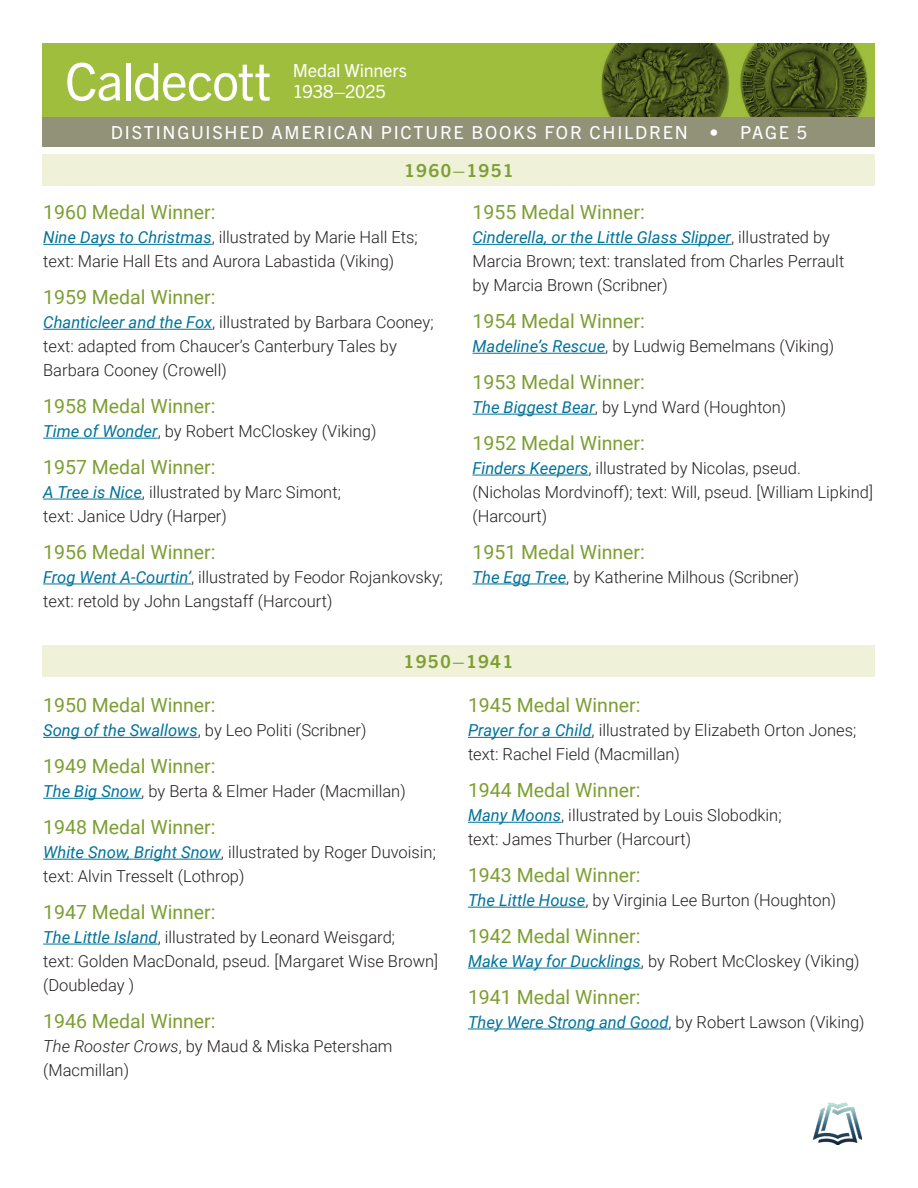
<style>
.page{position:relative;width:918px;height:1188px;background:#fff}
.page>*{position:absolute;margin:0;border:0;box-sizing:border-box;transform-origin:0 0}
.t1{font:51.9px "Trade Gothic Next LT Pro";letter-spacing:-.025em;color:#fff}
.listing{font:19.5px "Roboto";color:#7d9e32}
.t2{font:18.15px/21.8px "Trade Gothic Next LT Pro";letter-spacing:-.015em;color:#fff}
.FV-Header_3{font:18px "Trade Gothic Next LT Pro";letter-spacing:.1em;color:#fff}
.FV-Header_3-2{font:700 18px "Trade Gothic Next LT Pro";letter-spacing:.1em;color:#7d9e32}
.FV-Body{font:300 16.5px/24px "Roboto";color:#231f20}
.s1{font-weight:400;font-style:italic;color:#007399}
.s2{font-style:italic}
</style>
<div class="page">
<div style="left:43px;top:154px;width:832px;height:31px;background:#eff1d8"></div>
<div style="left:43px;top:43px;width:832px;height:74px;background:#9fbe3d"></div>
<img style="left:602px;top:43px;width:265px;height:74px">
<div style="left:43px;top:117px;width:832px;height:30px;background:#919278"></div>
<hr style="left:43px;top:244px;width:169px;height:1px;background:#007399">
<hr style="left:43px;top:329px;width:169px;height:1px;background:#007399">
<hr style="left:43px;top:438px;width:115px;height:1px;background:#007399">
<hr style="left:43px;top:499px;width:99px;height:1px;background:#007399">
<hr style="left:43px;top:584px;width:148px;height:1px;background:#007399">
<hr style="left:472px;top:244px;width:259px;height:1px;background:#007399">
<hr style="left:472px;top:353px;width:133px;height:1px;background:#007399">
<hr style="left:472px;top:414px;width:123px;height:1px;background:#007399">
<hr style="left:472px;top:475px;width:116px;height:1px;background:#007399">
<hr style="left:472px;top:584px;width:94px;height:1px;background:#007399">
<div style="left:42px;top:646px;width:833px;height:31px;background:#eff1d8"></div>
<hr style="left:43px;top:737px;width:155px;height:1px;background:#007399">
<hr style="left:43px;top:798px;width:98px;height:1px;background:#007399">
<hr style="left:43px;top:859px;width:178px;height:1px;background:#007399">
<hr style="left:43px;top:944px;width:115px;height:1px;background:#007399">
<hr style="left:468px;top:737px;width:124px;height:1px;background:#007399">
<hr style="left:468px;top:822px;width:93px;height:1px;background:#007399">
<hr style="left:468px;top:907px;width:117px;height:1px;background:#007399">
<hr style="left:468px;top:968px;width:173px;height:1px;background:#007399">
<hr style="left:468px;top:1029px;width:201px;height:1px;background:#007399">
<img style="left:813px;top:1102px;width:49px;height:43px">
<p class="t1" style="left:65px;top:45px;width:208px">Caldecott</p>
<p class="FV-Header_3" style="left:111px;top:120px;width:698px">DISTINGUISHED AMERICAN PICTURE BOOKS FOR CHILDREN • PAGE 5</p>
<p class="t2" style="left:293px;top:58px;width:116px">Medal Winners<br>1938–2025</p>
<p class="FV-Header_3-2" style="left:404px;top:157px;width:111px">1960–1951</p>
<p class="listing" style="left:43px;top:199px;width:174px">1960 Medal Winner:</p>
<p class="FV-Body" style="left:43px;top:225px;width:376px"><span class="s1">Nine Days to Christmas</span>, illustrated by Marie Hall Ets; text: Marie Hall Ets and Aurora Labastida (Viking)</p>
<p class="listing" style="left:43px;top:283px;width:174px">1959 Medal Winner:</p>
<p class="FV-Body" style="left:43px;top:310px;width:392px"><span class="s1">Chanticleer and the Fox</span>, illustrated by Barbara Cooney; text: adapted from Chaucer’s Canterbury Tales by<br>Barbara Cooney (Crowell)</p>
<p class="listing" style="left:43px;top:392px;width:174px">1958 Medal Winner:</p>
<p class="FV-Body" style="left:43px;top:418px;width:335px"><span class="s1">Time of Wonder</span>, by Robert McCloskey (Viking)</p>
<p class="listing" style="left:43px;top:453px;width:174px">1957 Medal Winner:</p>
<p class="FV-Body" style="left:43px;top:479px;width:299px"><span class="s1">A Tree is Nice</span>, illustrated by Marc Simont; text: Janice Udry (Harper)</p>
<p class="listing" style="left:43px;top:538px;width:174px">1956 Medal Winner:</p>
<p class="FV-Body" style="left:43px;top:564px;width:401px"><span class="s1">Frog Went A-Courtin’</span>, illustrated by Feodor Rojankovsky; text: retold by John Langstaff (Harcourt)</p>
<p class="listing" style="left:472px;top:199px;width:174px">1955 Medal Winner:</p>
<p class="FV-Body" style="left:472px;top:225px;width:373px"><span class="s1">Cinderella, or the Little Glass Slipper</span>, illustrated by<br>Marcia Brown; text: translated from Charles Perrault by Marcia Brown (Scribner)</p>
<p class="listing" style="left:472px;top:307px;width:174px">1954 Medal Winner:</p>
<p class="FV-Body" style="left:472px;top:334px;width:363px"><span class="s1">Madeline’s Rescue</span>, by Ludwig Bemelmans (Viking)</p>
<p class="listing" style="left:472px;top:368px;width:174px">1953 Medal Winner:</p>
<p class="FV-Body" style="left:472px;top:394px;width:315px"><span class="s1">The Biggest Bear</span>, by Lynd Ward (Houghton)</p>
<p class="listing" style="left:472px;top:429px;width:174px">1952 Medal Winner:</p>
<p class="FV-Body" style="left:472px;top:455px;width:402px"><span class="s1">Finders Keepers</span>, illustrated by Nicolas, pseud. (Nicholas Mordvinoff); text: Will, pseud. [William Lipkind] (Harcourt)</p>
<p class="listing" style="left:472px;top:538px;width:174px">1951 Medal Winner:</p>
<p class="FV-Body" style="left:472px;top:564px;width:328px"><span class="s1">The Egg Tree</span>, by Katherine Milhous (Scribner)</p>
<p class="FV-Header_3-2" style="left:404px;top:649px;width:111px">1950–1941</p>
<p class="listing" style="left:43px;top:692px;width:174px">1950 Medal Winner:</p>
<p class="FV-Body" style="left:43px;top:718px;width:325px"><span class="s1">Song of the Swallows</span>, by Leo Politi (Scribner)</p>
<p class="listing" style="left:43px;top:752px;width:174px">1949 Medal Winner:</p>
<p class="FV-Body" style="left:43px;top:779px;width:364px"><span class="s1">The Big Snow</span>, by Berta &amp; Elmer Hader (Macmillan)</p>
<p class="listing" style="left:43px;top:813px;width:174px">1948 Medal Winner:</p>
<p class="FV-Body" style="left:43px;top:839px;width:394px"><span class="s1">White Snow, Bright Snow</span>, illustrated by Roger Duvoisin; text: Alvin Tresselt (Lothrop)</p>
<p class="listing" style="left:43px;top:898px;width:174px">1947 Medal Winner:</p>
<p class="FV-Body" style="left:43px;top:924px;width:397px"><span class="s1">The Little Island</span>, illustrated by Leonard Weisgard;<br>text: Golden MacDonald, pseud. [Margaret Wise Brown] (Doubleday )</p>
<p class="listing" style="left:43px;top:1007px;width:174px">1946 Medal Winner:</p>
<p class="FV-Body" style="left:43px;top:1033px;width:351px"><span class="s2">The Rooster Crows</span>, by Maud &amp; Miska Petersham (Macmillan)</p>
<p class="listing" style="left:468px;top:692px;width:174px">1945 Medal Winner:</p>
<p class="FV-Body" style="left:468px;top:718px;width:390px"><span class="s1">Prayer for a Child</span>, illustrated by Elizabeth Orton Jones; text: Rachel Field (Macmillan)</p>
<p class="listing" style="left:468px;top:776px;width:174px">1944 Medal Winner:</p>
<p class="FV-Body" style="left:468px;top:803px;width:315px"><span class="s1">Many Moons</span>, illustrated by Louis Slobodkin; text: James Thurber (Harcourt)</p>
<p class="listing" style="left:468px;top:861px;width:174px">1943 Medal Winner:</p>
<p class="FV-Body" style="left:468px;top:887px;width:370px"><span class="s1">The Little House</span>, by Virginia Lee Burton (Houghton)</p>
<p class="listing" style="left:468px;top:922px;width:174px">1942 Medal Winner:</p>
<p class="FV-Body" style="left:468px;top:948px;width:393px"><span class="s1">Make Way for Ducklings</span>, by Robert McCloskey (Viking)</p>
<p class="listing" style="left:468px;top:983px;width:174px">1941 Medal Winner:</p>
<p class="FV-Body" style="left:468px;top:1009px;width:398px"><span class="s1">They Were Strong and Good</span>, by Robert Lawson (Viking)</p>
</div>
